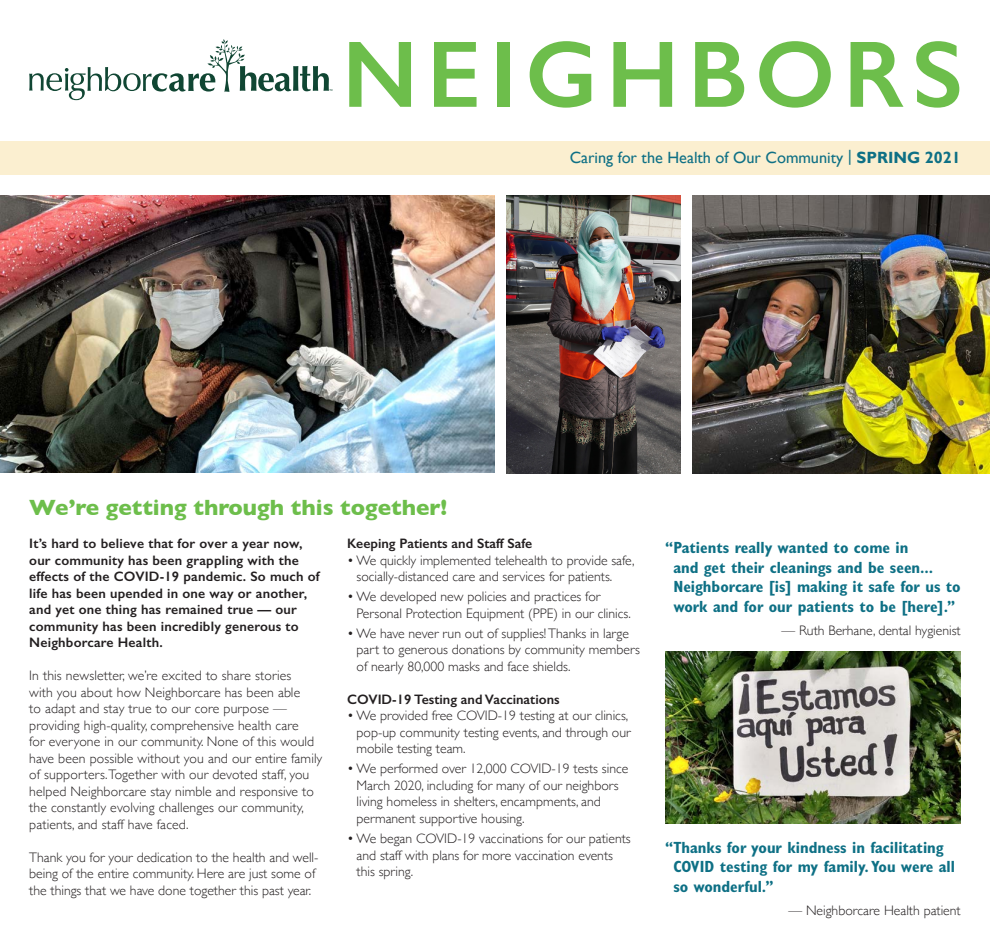
<style>
.page{position:relative;width:990px;height:945px;background:#fff}
.page>*{position:absolute;margin:0;border:0;box-sizing:border-box;transform-origin:0 0}
.t1{font:600 95px "Gill Sans";letter-spacing:.09em;color:#6dbe4b}
.t2{font:700 22.5px "Gill Sans";color:#6dbe4b}
.Pull_quote{font:700 condensed 16.25px/19.5px "Gill Sans MT Std";color:#0e7085}
.t3{font:16.25px "Gill Sans";color:#0e7085}
.t4{font:300 13.75px/16.5px "Gill Sans";color:#231f20}
.body_copy{font:600 13.75px/16.5px "Gill Sans";letter-spacing:.015em;color:#231f20}
.t5{font:4.12px "Myriad";color:#104633}
.s1{font-weight:700}
</style>
<div class="page">
<img style="left:665px;top:652px;width:296px;height:172px">
<svg style="left:29px;top:39px;width:300px;height:61px"></svg>
<div style="left:0;top:142px;width:990px;height:33px;background:#fbefd0"></div>
<img style="left:507px;top:195px;width:173px;height:278px">
<img style="left:692px;top:195px;width:298px;height:278px">
<img style="left:0;top:195px;width:495px;height:277px">
<p class="t5" style="left:330px;top:88px;width:5px">™</p>
<p class="t1" style="left:342px;top:17px;width:623px">NEIGHBORS</p>
<p class="t3" style="left:570px;top:148px;width:393px">Caring for the Health of Our Community | <span class="s1">SPRING 2021</span></p>
<p class="t2" style="left:29px;top:490px;width:420px">We’re getting through this together!</p>
<p class="body_copy" style="left:29px;top:535px;width:292px">It’s hard to believe that for over a year now, our community has been grappling with the effects of the COVID-19 pandemic. So much of life has been upended in one way or another, and yet one thing has remained true — our community has been incredibly generous to Neighborcare Health.</p>
<p class="t4" style="left:29px;top:667px;width:295px">In this newsletter, we’re excited to share stories<br>with you about how Neighborcare has been able<br>to adapt and stay true to our core purpose — providing high-quality, comprehensive health care<br>for everyone in our community. None of this would have been possible without you and our entire family of supporters. Together with our devoted staff, you helped Neighborcare stay nimble and responsive to the constantly evolving challenges our community, patients, and staff have faced.</p>
<p class="t4" style="left:29px;top:848px;width:291px">Thank you for your dedication to the health and well&shy;being of the entire community. Here are just some of the things that we have done together this past year.</p>
<p class="body_copy" style="left:347px;top:535px;width:187px">Keeping Patients and Staff Safe</p>
<p class="t4" style="left:357px;top:551px;width:280px;text-indent:-9px">• We quickly implemented telehealth to provide safe, socially-distanced care and services for patients.</p>
<p class="t4" style="left:357px;top:588px;width:276px;text-indent:-9px">• We developed new policies and practices for<br>Personal Protection Equipment (PPE) in our clinics.</p>
<p class="t4" style="left:357px;top:624px;width:285px;text-indent:-9px">• We have never run out of supplies! Thanks in large part to generous donations by community members of nearly 80,000 masks and face shields.</p>
<p class="body_copy" style="left:347px;top:691px;width:214px">COVID-19 Testing and Vaccinations</p>
<p class="t4" style="left:357px;top:707px;width:276px;text-indent:-9px">• We provided free COVID-19 testing at our clinics, pop-up community testing events, and through our mobile testing team.</p>
<p class="t4" style="left:357px;top:760px;width:273px;text-indent:-9px">• We performed over 12,000 COVID-19 tests since March 2020, including for many of our neighbors living homeless in shelters, encampments, and permanent supportive housing.</p>
<p class="t4" style="left:357px;top:830px;width:276px;text-indent:-9px">• We began COVID-19 vaccinations for our patients and staff with plans for more vaccination events this spring.</p>
<p class="Pull_quote" style="left:673px;top:538px;width:289px;text-indent:-8px">“Patients really wanted to come in<br>and get their cleanings and be seen...<br>Neighborcare [is] making it safe for us to work and for our patients to be [here].”</p>
<p class="t4" style="left:781px;top:622px;width:181px">— Ruth Berhane, dental hygienist</p>
<p class="Pull_quote" style="left:673px;top:837px;width:283px;text-indent:-8px">“Thanks for your kindness in facilitating<br>COVID testing for my family. You were all so wonderful.”</p>
<p class="t4" style="left:788px;top:902px;width:174px">— Neighborcare Health patient</p>
</div>
